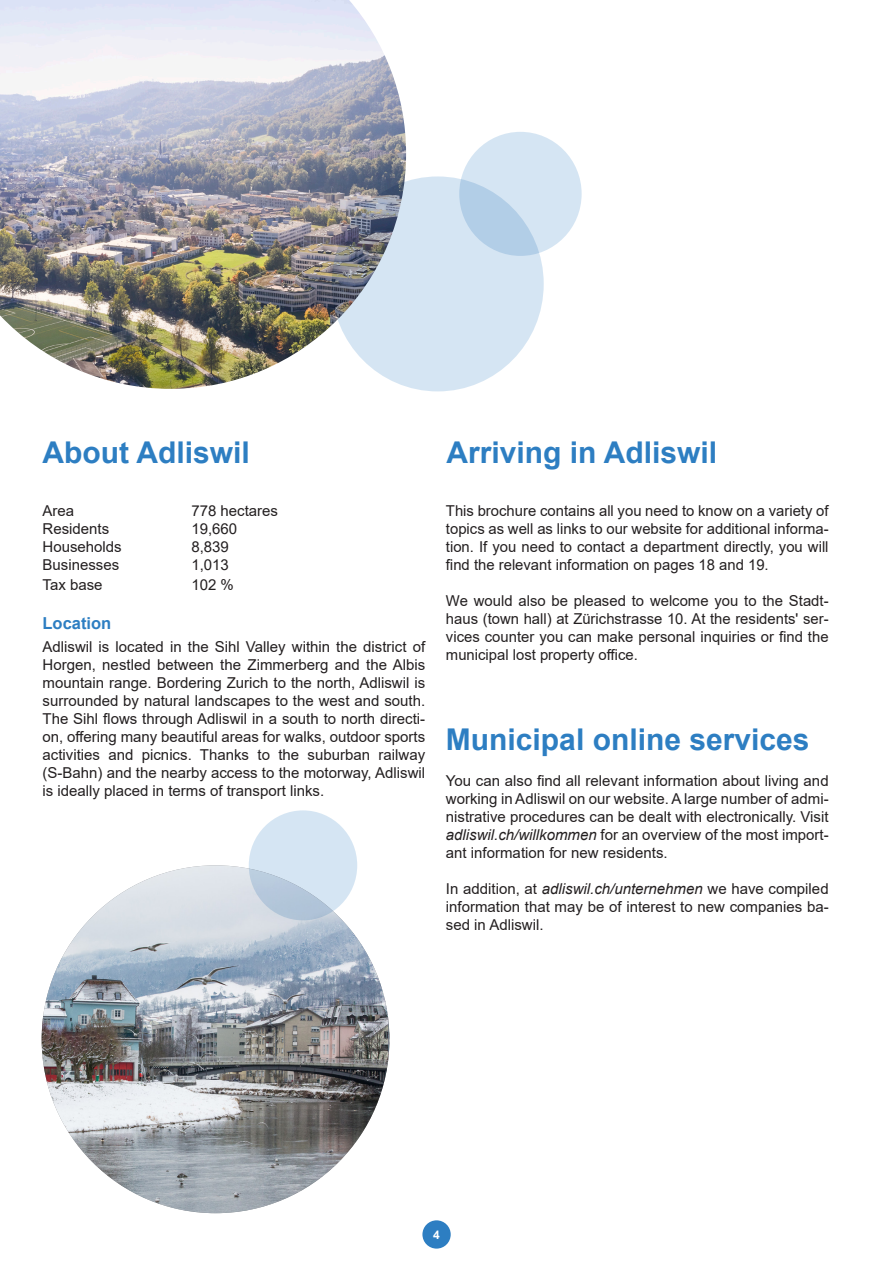
<style>
.page{position:relative;width:893px;height:1263px;background:#fff}
.page>*{position:absolute;margin:0;border:0;box-sizing:border-box;transform-origin:0 0}
.Titel{font:700 30px "Arial";color:#2d7ec2}
.Lauftext{font:700 30px "Arial";color:#2d7ec2}
.Lead{font:700 16.5px "Arial";color:#2d7ec2}
.Lauftext-2{font:15px/18px "Arial";color:#231f20;text-align:justify}
.Aufzählung{font:700 12px "Arial";color:#fff}
.s1{font-style:italic}
</style>
<div class="page">
<div style="left:422px;top:1220px;width:29px;height:28px;background:#2d7ec2;border-radius:50%"></div>
<img style="left:0;top:0;width:406px;height:389px">
<svg style="left:332px;top:176px;width:212px;height:215px;background:#c6d4e2"></svg>
<svg style="left:459px;top:132px;width:123px;height:124px;background:#cbdeef"></svg>
<img style="left:42px;top:865px;width:347px;height:348px;border-radius:174px">
<svg style="left:249px;top:810px;width:108px;height:110px;background:#cdddec"></svg>
<p class="Titel" style="left:43px;top:431px;width:209px">About Adliswil</p>
<p class="Titel" style="left:446px;top:431px;width:272px">Arriving in Adliswil</p>
<p class="Lauftext-2" style="left:43px;top:501px;width:33px">Area</p>
<p class="Lauftext-2" style="left:191px;top:501px;width:88px">778 hectares</p>
<p class="Lauftext-2" style="left:43px;top:519px;width:68px">Residents</p>
<p class="Lauftext-2" style="left:191px;top:519px;width:47px">19,660</p>
<p class="Lauftext-2" style="left:43px;top:537px;width:81px">Households</p>
<p class="Lauftext-2" style="left:191px;top:537px;width:39px">8,839</p>
<p class="Lauftext-2" style="left:43px;top:555px;width:78px">Businesses</p>
<p class="Lauftext-2" style="left:191px;top:555px;width:39px">1,013</p>
<p class="Lauftext-2" style="left:43px;top:575px;width:62px">Tax base</p>
<p class="Lauftext-2" style="left:191px;top:575px;width:44px">102 %</p>
<p class="Lead" style="left:43px;top:612px;width:70px">Location</p>
<p class="Lauftext-2" style="left:43px;top:637px;width:384px">Adliswil is located in the Sihl Valley within the district of Horgen, nestled between the Zimmerberg and the Albis mountain range. Bordering Zurich to the north, Adliswil is surrounded by natural landscapes to the west and south.<br>The Sihl flows through Adliswil in a south to north directi&shy;on, offering many beautiful areas for walks, outdoor sports activities and picnics. Thanks to the suburban railway (S-Bahn) and the nearby access to the motorway, Adliswil is ideally placed in terms of transport links.</p>
<p class="Lauftext-2" style="left:446px;top:501px;width:384px">This brochure contains all you need to know on a variety of topics as well as links to our website for additional informa&shy;tion. If you need to contact a department directly, you will find the relevant information on pages 18 and 19.</p>
<p class="Lauftext-2" style="left:446px;top:591px;width:384px">We would also be pleased to welcome you to the Stadt&shy;haus (town hall) at Zürichstrasse 10. At the residents' ser&shy;vices counter you can make personal inquiries or find the municipal lost property office.</p>
<p class="Lauftext" style="left:446px;top:718px;width:365px">Municipal online services</p>
<p class="Lauftext-2" style="left:446px;top:771px;width:384px">You can also find all relevant information about living and working in Adliswil on our website. A large number of admi&shy;nistrative procedures can be dealt with electronically. Visit <span class="s1">adliswil.ch/willkommen</span> for an overview of the most import&shy;ant information for new residents.</p>
<p class="Lauftext-2" style="left:446px;top:879px;width:384px">In addition, at <span class="s1">adliswil.ch/unternehmen</span> we have compiled information that may be of interest to new companies ba&shy;sed in Adliswil.</p>
<p class="Aufzählung" style="left:433px;top:1226px;width:8px">4</p>
</div>
